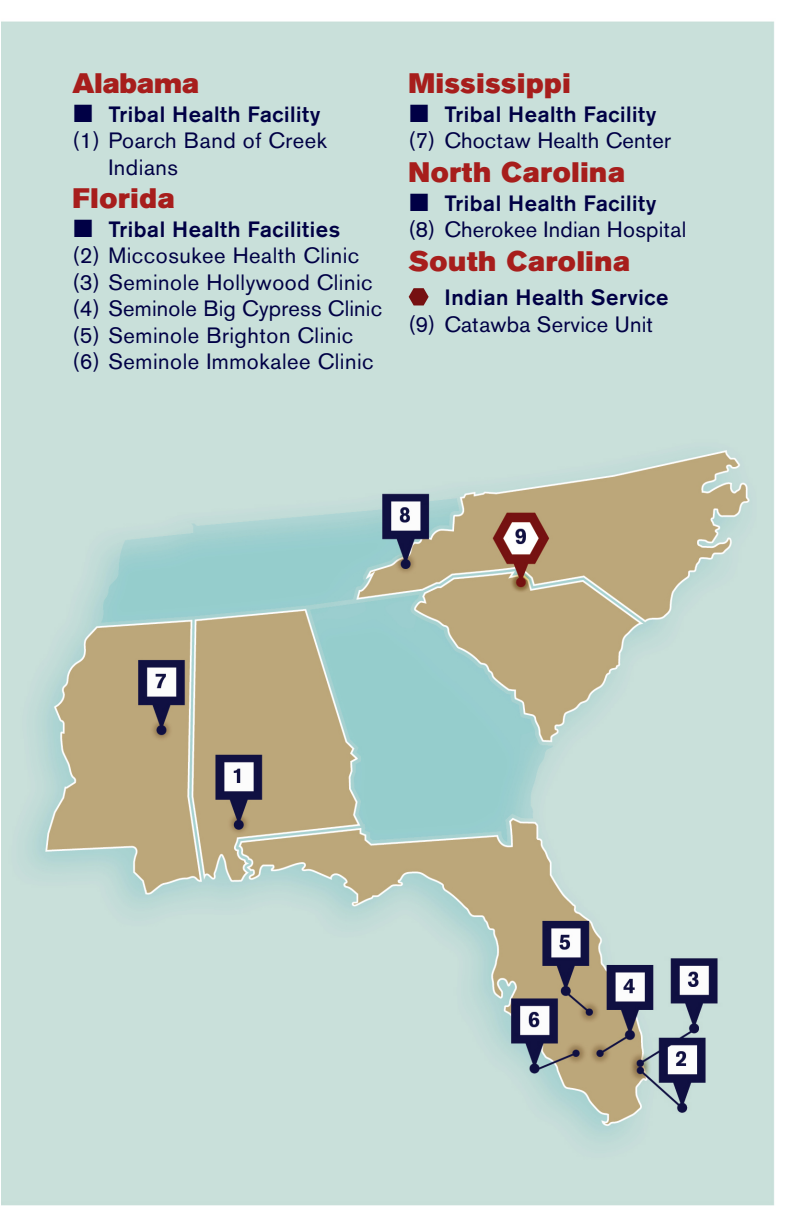
<style>
.page{position:relative;width:792px;height:1224px;background:#fff}
.page>*{position:absolute;margin:0;border:0;box-sizing:border-box;transform-origin:0 0}
.t1{font:28px "Akzidenz Grotesk BE Super";letter-spacing:.025em;color:#a71e1c}
.t2{font:28px "Akzidenz Grotesk BE Super";color:#a71e1c}
.t3{font:22px/26.4px "Akzidenz Grotesk BE";letter-spacing:.025em;color:#000045}
.t4{font:500 22px "Akzidenz Grotesk BE";letter-spacing:.025em;color:#000045}
</style>
<div class="page">
<img style="left:2px;top:21px;width:772px;height:1185px">
<svg style="left:74px;top:104px;width:18px;height:18px"></svg>
<svg style="left:74px;top:219px;width:18px;height:18px"></svg>
<svg style="left:410px;top:104px;width:18px;height:18px"></svg>
<svg style="left:410px;top:193px;width:18px;height:18px"></svg>
<svg style="left:407px;top:287px;width:23px;height:21px"></svg>
<p class="t2" style="left:72px;top:67px;width:128px">Alabama</p>
<p class="t4" style="left:108px;top:101px;width:213px">Tribal Health Facility</p>
<p class="t3" style="left:108px;top:127px;width:220px;text-indent:-36px">(1) Poarch Band of Creek<br>Indians</p>
<p class="t1" style="left:72px;top:182px;width:104px">Florida</p>
<p class="t4" style="left:108px;top:216px;width:233px">Tribal Health Facilities</p>
<p class="t3" style="left:72px;top:243px;width:311px">(2) Miccosukee Health Clinic (3) Seminole Hollywood Clinic (4) Seminole Big Cypress Clinic (5) Seminole Brighton Clinic (6) Seminole Immokalee Clinic</p>
<p class="t1" style="left:408px;top:67px;width:164px">Mississippi</p>
<p class="t4" style="left:444px;top:101px;width:213px">Tribal Health Facility</p>
<p class="t3" style="left:408px;top:127px;width:264px">(7) Choctaw Health Center</p>
<p class="t1" style="left:408px;top:156px;width:218px">North Carolina</p>
<p class="t4" style="left:444px;top:189px;width:213px">Tribal Health Facility</p>
<p class="t3" style="left:408px;top:216px;width:280px">(8) Cherokee Indian Hospital</p>
<p class="t1" style="left:408px;top:245px;width:223px">South Carolina</p>
<p class="t4" style="left:444px;top:284px;width:226px">Indian Health Service</p>
<p class="t3" style="left:408px;top:311px;width:246px">(9) Catawba Service Unit</p>
</div>
